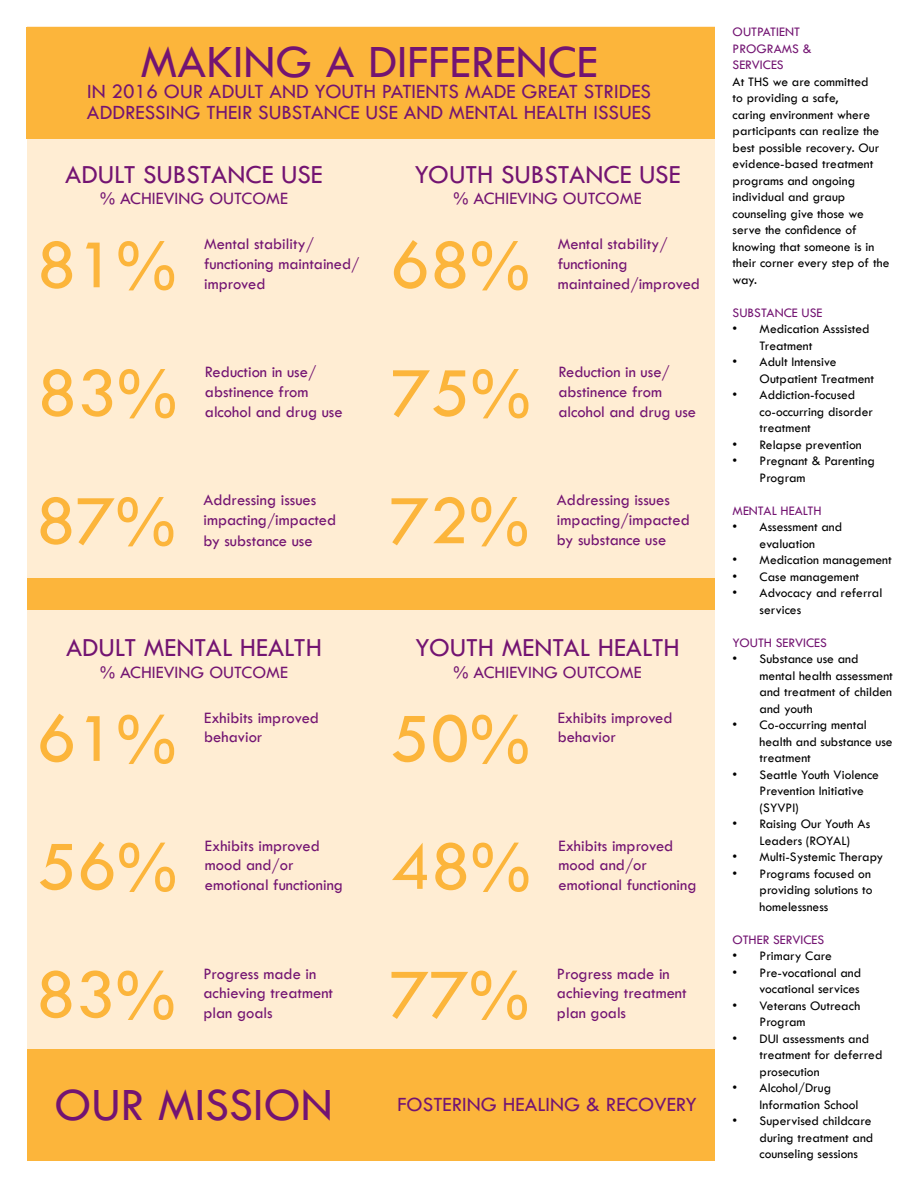
<style>
.page{position:relative;width:918px;height:1188px;background:#fff}
.page>*{position:absolute;margin:0;border:0;box-sizing:border-box;transform-origin:0 0}
.t1{font:72px "Tw Cen";color:#fcb53b}
.t2{font:48px "Tw Cen";color:#731472}
.t3{font:27px "Tw Cen";color:#731472}
.t4{font:21px/21px "Tw Cen";color:#731472}
.t5{font:18px "Tw Cen";color:#731472}
.t6{font:16.5px/19.8px "Tw Cen";color:#731472}
.t7{font:13.5px/16.5px "Tw Cen";color:#000}
.t8{font:13.5px/16.5px "Tw Cen";color:#731472}
</style>
<div class="page">
<div style="left:27px;top:26px;width:688px;height:1135px;background:#ffedd3"></div>
<div style="left:27px;top:1049px;width:688px;height:112px;background:#fcb53b"></div>
<div style="left:26px;top:27px;width:689px;height:112px;background:#fcb53b"></div>
<div style="left:27px;top:578px;width:688px;height:32px;background:#fcb53b"></div>
<h2 class="t2" style="left:141px;top:33px;width:459px">MAKING A DIFFERENCE</h2>
<h3 class="t4" style="left:87px;top:81px;width:566px">IN 2016 OUR ADULT AND YOUTH PATIENTS MADE GREAT STRIDES<br>ADDRESSING THEIR SUBSTANCE USE AND MENTAL HEALTH ISSUES</h3>
<h3 class="t3" style="left:65px;top:158px;width:259px">ADULT SUBSTANCE USE</h3>
<h3 class="t5" style="left:100px;top:188px;width:189px">% ACHIEVING OUTCOME</h3>
<h1 class="t1" style="left:37px;top:221px;width:141px">81%</h1>
<p class="t6" style="left:204px;top:234px;width:157px">Mental stability/ functioning maintained/ improved</p>
<h1 class="t1" style="left:38px;top:349px;width:141px">83%</h1>
<p class="t6" style="left:205px;top:362px;width:139px">Reduction in use/ abstinence from alcohol and drug use</p>
<h1 class="t1" style="left:36px;top:477px;width:141px">87%</h1>
<p class="t6" style="left:203px;top:490px;width:134px">Addressing issues impacting/impacted</p>
<p class="t6" style="left:203px;top:531px;width:111px">by substance use</p>
<h3 class="t3" style="left:414px;top:158px;width:268px">YOUTH SUBSTANCE USE</h3>
<h3 class="t5" style="left:454px;top:188px;width:189px">% ACHIEVING OUTCOME</h3>
<h1 class="t1" style="left:390px;top:221px;width:141px">68%</h1>
<p class="t6" style="left:558px;top:234px;width:144px">Mental stability/ functioning maintained/improved</p>
<h1 class="t1" style="left:391px;top:349px;width:141px">75%</h1>
<p class="t6" style="left:558px;top:362px;width:139px">Reduction in use/ abstinence from alcohol and drug use</p>
<h1 class="t1" style="left:390px;top:477px;width:141px">72%</h1>
<p class="t6" style="left:557px;top:490px;width:134px">Addressing issues impacting/impacted by substance use</p>
<h3 class="t3" style="left:66px;top:632px;width:258px">ADULT MENTAL HEALTH</h3>
<h3 class="t5" style="left:100px;top:661px;width:189px">% ACHIEVING OUTCOME</h3>
<h1 class="t1" style="left:37px;top:695px;width:141px">61%</h1>
<p class="t6" style="left:204px;top:707px;width:116px">Exhibits improved behavior</p>
<h1 class="t1" style="left:38px;top:823px;width:141px">56%</h1>
<p class="t6" style="left:205px;top:835px;width:140px">Exhibits improved mood and/or emotional functioning</p>
<h1 class="t1" style="left:36px;top:951px;width:141px">83%</h1>
<p class="t6" style="left:203px;top:963px;width:131px">Progress made in achieving treatment plan goals</p>
<h3 class="t3" style="left:415px;top:632px;width:266px">YOUTH MENTAL HEALTH</h3>
<h3 class="t5" style="left:454px;top:661px;width:189px">% ACHIEVING OUTCOME</h3>
<h1 class="t1" style="left:390px;top:695px;width:141px">50%</h1>
<p class="t6" style="left:558px;top:707px;width:116px">Exhibits improved behavior</p>
<h1 class="t1" style="left:391px;top:823px;width:141px">48%</h1>
<p class="t6" style="left:558px;top:835px;width:140px">Exhibits improved mood and/or emotional functioning</p>
<h1 class="t1" style="left:390px;top:951px;width:141px">77%</h1>
<p class="t6" style="left:557px;top:963px;width:131px">Progress made in achieving treatment plan goals</p>
<h2 class="t2" style="left:54px;top:1076px;width:280px">OUR MISSION</h2>
<h3 class="t4" style="left:397px;top:1093px;width:301px">FOSTERING HEALING &amp; RECOVERY</h3>
<p class="t8" style="left:733px;top:24px;width:81px">OUTPATIENT<br>PROGRAMS &amp;<br>SERVICES</p>
<p class="t7" style="left:733px;top:73px;width:158px">At THS we are committed<br>to providing a safe,<br>caring environment where participants can realize the best possible recovery. Our evidence-based treatment programs and ongoing individual and graup counseling give those we serve the confidence of knowing that someone is in their corner every step of the way.</p>
<p class="t8" style="left:733px;top:304px;width:91px">SUBSTANCE USE</p>
<p class="t7" style="left:760px;top:321px;width:112px;text-indent:-27px">• Medication Asssisted<br>Treatment</p>
<p class="t7" style="left:760px;top:354px;width:116px;text-indent:-27px">• Adult Intensive<br>Outpatient Treatment</p>
<p class="t7" style="left:760px;top:387px;width:115px;text-indent:-27px">• Addiction-focused co-occurring disorder treatment</p>
<p class="t7" style="left:733px;top:436px;width:131px">• Relapse prevention</p>
<p class="t7" style="left:760px;top:453px;width:117px;text-indent:-27px">• Pregnant &amp; Parenting<br>Program</p>
<p class="t8" style="left:733px;top:502px;width:91px">MENTAL HEALTH</p>
<p class="t7" style="left:733px;top:519px;width:111px;text-align:center">• Assessment and evaluation</p>
<p class="t7" style="left:733px;top:552px;width:161px">• Medication management</p>
<p class="t7" style="left:733px;top:568px;width:128px">• Case management</p>
<p class="t7" style="left:760px;top:585px;width:124px;text-indent:-27px">• Advocacy and referral services</p>
<p class="t8" style="left:733px;top:634px;width:96px">YOUTH SERVICES</p>
<p class="t7" style="left:760px;top:651px;width:135px;text-indent:-27px">• Substance use and mental health assessment and treatment of childen and youth</p>
<p class="t7" style="left:760px;top:717px;width:135px;text-indent:-27px">• Co-occurring mental health and substance use treatment</p>
<p class="t7" style="left:760px;top:766px;width:121px;text-indent:-27px">• Seattle Youth Violence<br>Prevention Initiative (SYVPI)</p>
<p class="t7" style="left:733px;top:816px;width:139px;text-align:center">• Raising Our Youth As<br>Leaders (ROYAL)</p>
<p class="t7" style="left:733px;top:849px;width:152px">• Multi-Systemic Therapy</p>
<p class="t7" style="left:760px;top:865px;width:114px;text-align:justify;text-indent:-27px">• Programs focused on providing solutions to homelessness</p>
<p class="t8" style="left:733px;top:931px;width:93px">OTHER SERVICES</p>
<p class="t7" style="left:733px;top:948px;width:101px">• Primary Care</p>
<p class="t7" style="left:733px;top:964px;width:130px;text-align:right">• Pre-vocational and vocational services</p>
<p class="t7" style="left:760px;top:997px;width:102px;text-indent:-27px">• Veterans Outreach<br>Program</p>
<p class="t7" style="left:760px;top:1030px;width:124px;text-indent:-27px">• DUI assessments and treatment for deferred prosecution</p>
<p class="t7" style="left:760px;top:1080px;width:100px;text-indent:-27px">• Alcohol/Drug<br>Information School</p>
<p class="t7" style="left:760px;top:1113px;width:115px;text-indent:-27px">• Supervised childcare during treatment and counseling sessions</p>
</div>
